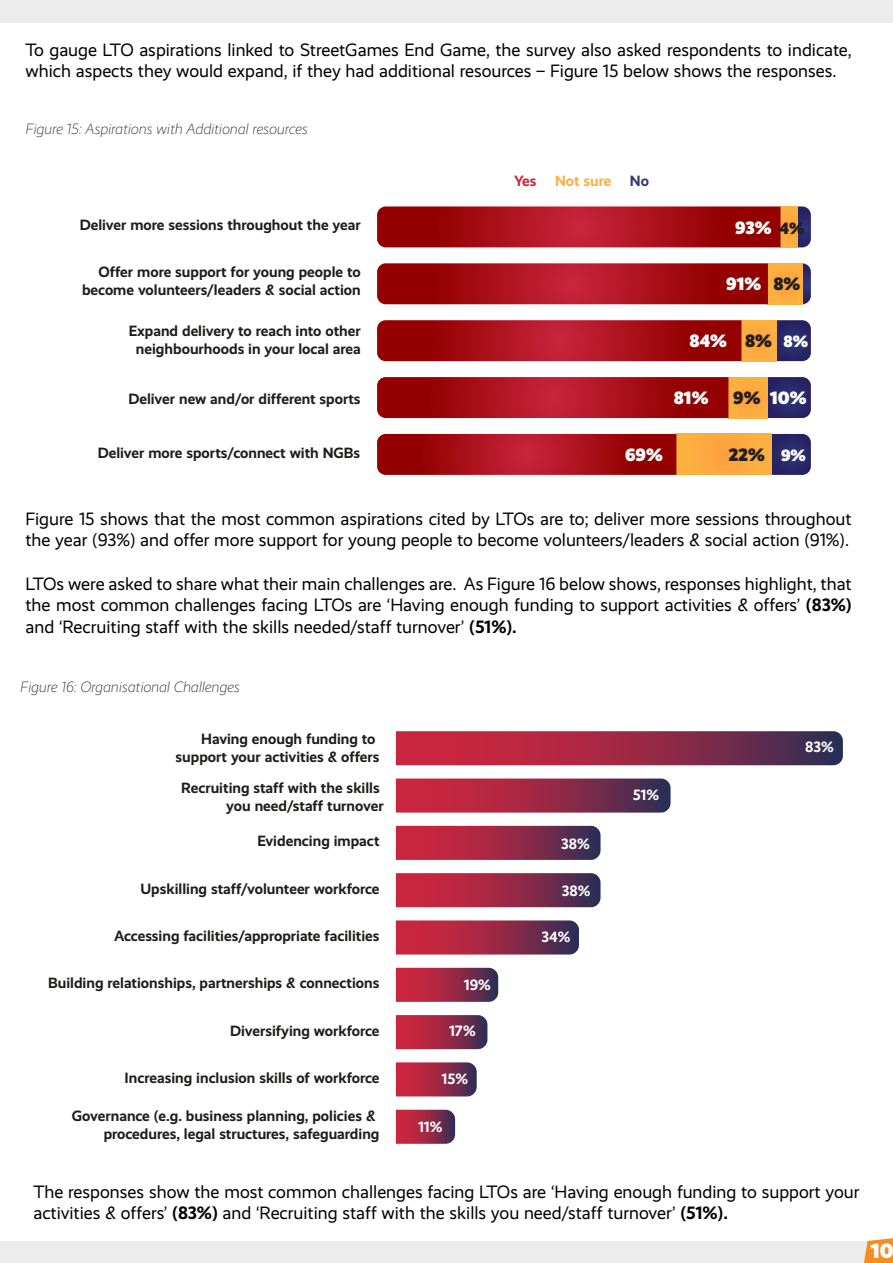
<style>
.page{position:relative;width:893px;height:1263px;background:#fff}
.page>*{position:absolute;margin:0;border:0;box-sizing:border-box;transform-origin:0 0}
.t1{font:900 21px "Realist";color:#fff}
.t2{font:18px/21.6px "Realist";color:#000}
.t3{font:900 18px "Realist";letter-spacing:-.005em;color:#fff}
.t4{font:900 18px "Realist";color:#231f20}
.t5{font:900 16.5px "Realist";color:#fff}
.t6{font:700 15px/18px "Realist";color:#1d1d1b;text-align:right}
.t7{font:italic 300 15px "Realist";color:#1d1d1b}
.t8{font:700 15px "Realist";color:#fff}
.t9{font:700 15px "Realist";color:#fbb040}
.s1{color:#ca283e}
.s2{color:#30367c}
.s3{font-size:16.5px;color:#231f20}
.s4{font-weight:700}
</style>
<div class="page">
<svg style="left:798px;top:206px;width:13px;height:41px"></svg>
<svg style="left:802px;top:263px;width:9px;height:41px"></svg>
<svg style="left:776px;top:320px;width:35px;height:41px"></svg>
<svg style="left:767px;top:377px;width:44px;height:41px;background:#322f6b"></svg>
<svg style="left:772px;top:434px;width:39px;height:41px;background:#2e2c6c"></svg>
<div style="left:780px;top:206px;width:18px;height:41px;background:#fcab40"></div>
<div style="left:768px;top:263px;width:34px;height:41px;background:#fcac40"></div>
<div style="left:741px;top:320px;width:35px;height:41px;background:#fcac40"></div>
<div style="left:728px;top:377px;width:39px;height:41px;background:#fcac40"></div>
<div style="left:676px;top:434px;width:96px;height:41px;background:#fcab40"></div>
<svg style="left:377px;top:206px;width:403px;height:41px;background:#a71018"></svg>
<svg style="left:377px;top:263px;width:391px;height:41px;background:#a70f18"></svg>
<svg style="left:377px;top:320px;width:364px;height:41px;background:#a60f17"></svg>
<svg style="left:377px;top:377px;width:351px;height:41px;background:#a60e17"></svg>
<svg style="left:377px;top:434px;width:299px;height:41px;background:#a60e16"></svg>
<div style="left:0;top:0;width:893px;height:23px;background:#ececec"></div>
<div style="left:0;top:1241px;width:893px;height:22px;background:#ececec"></div>
<svg style="left:864px;top:1238px;width:29px;height:25px"></svg>
<svg style="left:396px;top:731px;width:447px;height:34px;background:#942a47"></svg>
<svg style="left:396px;top:778px;width:275px;height:34px;background:#952d49"></svg>
<svg style="left:396px;top:826px;width:204px;height:34px;background:#942a47"></svg>
<svg style="left:396px;top:873px;width:204px;height:34px;background:#952a47"></svg>
<svg style="left:396px;top:920px;width:183px;height:34px;background:#962d49"></svg>
<svg style="left:396px;top:968px;width:102px;height:34px;background:#962b48"></svg>
<svg style="left:396px;top:1015px;width:91px;height:34px;background:#962b48"></svg>
<svg style="left:396px;top:1062px;width:81px;height:34px;background:#982f4b"></svg>
<svg style="left:396px;top:1110px;width:59px;height:34px;background:#982d49"></svg>
<p class="t2" style="left:25px;top:39px;width:828px">To gauge LTO aspirations linked to StreetGames End Game, the survey also asked respondents to indicate, which aspects they would expand, if they had additional resources – Figure 15 below shows the responses.</p>
<p class="t7" style="left:26px;top:121px;width:284px">Figure 15: Aspirations with Additional resources</p>
<p class="t6" style="left:80px;top:216px;width:283px">Deliver more sessions throughout the year</p>
<p class="t6" style="left:82px;top:263px;width:280px">Offer more support for young people to become volunteers/leaders &amp; social action</p>
<p class="t6" style="left:129px;top:321px;width:234px;text-align:center">Expand delivery to reach into other neighbourhoods in your local area</p>
<p class="t6" style="left:128px;top:390px;width:234px">Deliver new and/or different sports</p>
<p class="t6" style="left:98px;top:443px;width:264px">Deliver more sports/connect with NGBs</p>
<p class="t9" style="left:514px;top:172px;width:136px"><span class="s1">Yes</span> Not sure <span class="s2">No</span></p>
<p class="t3" style="left:735px;top:217px;width:71px">93% <span class="s3">4%</span></p>
<p class="t3" style="left:726px;top:273px;width:37px">91%</p>
<p class="t4" style="left:773px;top:273px;width:28px">8%</p>
<p class="t3" style="left:689px;top:330px;width:39px">84%</p>
<p class="t4" style="left:745px;top:330px;width:28px">8%</p>
<p class="t5" style="left:784px;top:331px;width:26px">8%</p>
<p class="t3" style="left:674px;top:387px;width:36px">81%</p>
<p class="t4" style="left:733px;top:387px;width:29px">9%</p>
<p class="t3" style="left:770px;top:387px;width:38px">10%</p>
<p class="t3" style="left:625px;top:444px;width:39px">69%</p>
<p class="t4" style="left:728px;top:444px;width:38px">22%</p>
<p class="t5" style="left:781px;top:445px;width:26px">9%</p>
<p class="t2" style="left:25px;top:508px;width:828px">Figure 15 shows that the most common aspirations cited by LTOs are to; deliver more sessions throughout the year (93%) and offer more support for young people to become volunteers/leaders &amp; social action (91%).</p>
<p class="t2" style="left:25px;top:573px;width:828px;text-align:justify">LTOs were asked to share what their main challenges are. As Figure 16 below shows, responses highlight, that the most common challenges facing LTOs are ‘Having enough funding to support activities &amp; offers’ <span class="s4">(83%) </span>and ‘Recruiting staff with the skills needed/staff turnover’ <span class="s4">(51%).</span></p>
<p class="t7" style="left:20px;top:679px;width:221px">Figure 16: Organisational Challenges</p>
<p class="t6" style="left:176px;top:730px;width:205px">Having enough funding to support your activities &amp; offers</p>
<p class="t6" style="left:181px;top:778px;width:204px">Recruiting staff with the skills you need/staff turnover</p>
<p class="t6" style="left:257px;top:832px;width:124px">Evidencing impact</p>
<p class="t6" style="left:140px;top:879px;width:241px">Upskilling staff/volunteer workforce</p>
<p class="t6" style="left:114px;top:927px;width:267px">Accessing facilities/appropriate facilities</p>
<p class="t6" style="left:48px;top:974px;width:333px">Building relationships, partnerships &amp; connections</p>
<p class="t6" style="left:230px;top:1021px;width:151px">Diversifying workforce</p>
<p class="t6" style="left:125px;top:1069px;width:256px">Increasing inclusion skills of workforce</p>
<p class="t6" style="left:72px;top:1107px;width:309px">Governance (e.g. business planning, policies &amp; procedures, legal structures, safeguarding</p>
<p class="t8" style="left:464px;top:976px;width:29px">19%</p>
<p class="t8" style="left:449px;top:1022px;width:28px">17%</p>
<p class="t8" style="left:442px;top:1070px;width:28px">15%</p>
<p class="t8" style="left:418px;top:1118px;width:26px">11%</p>
<p class="t8" style="left:561px;top:835px;width:30px">38%</p>
<p class="t8" style="left:562px;top:882px;width:30px">38%</p>
<p class="t8" style="left:541px;top:928px;width:30px">34%</p>
<p class="t8" style="left:633px;top:786px;width:28px">51%</p>
<p class="t8" style="left:805px;top:738px;width:30px">83%</p>
<p class="t2" style="left:33px;top:1181px;width:828px">The responses show the most common challenges facing LTOs are ‘Having enough funding to support your activities &amp; offers’ <span class="s4">(83%)</span> and ‘Recruiting staff with the skills you need/staff turnover’ <span class="s4">(51%).</span></p>
<p class="t1" style="left:870px;top:1238px;width:25px">10</p>
</div>
